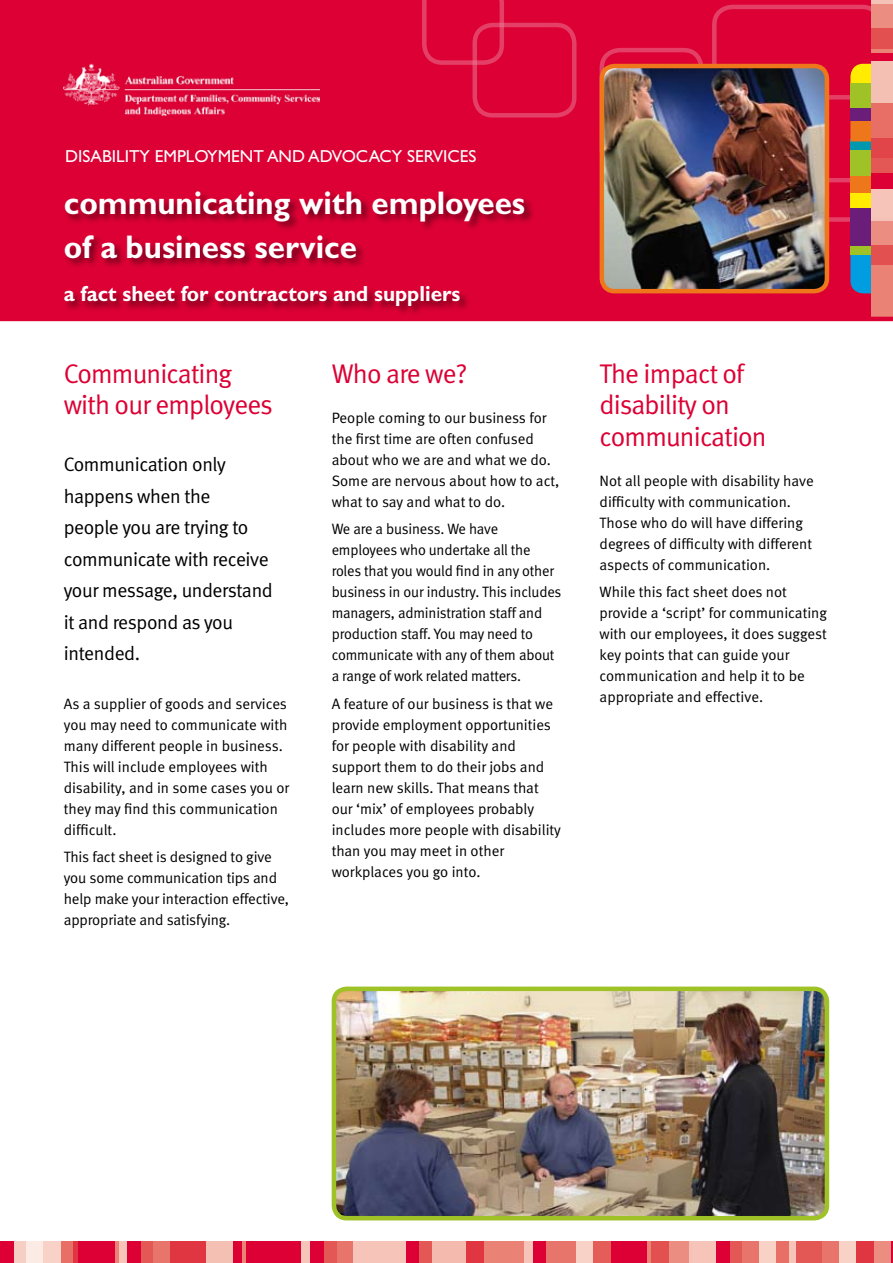
<style>
.page{position:relative;width:893px;height:1263px;background:#fff}
.page>*{position:absolute;margin:0;border:0;box-sizing:border-box;transform-origin:0 0}
.t1{font:700 32.85px/43.8px "Gill Sans";color:#fff;scale:.95 1}
.t2{font:27px/31.5px "Meta Normal";letter-spacing:-.03em;color:#dc0034}
.t3{font:700 21.9px "Gill Sans";color:#fff;scale:.95 1}
.t4{font:19.5px/31.5px "Meta Normal";letter-spacing:-.02em;color:#000}
.t5{font:17.4px "Gill Sans";color:#fff}
.t6{font:15px/21px "Meta Normal";letter-spacing:-.005em;color:#000}
</style>
<div class="page">
<div style="left:0;top:0;width:893px;height:319px;background:#dc0034"></div>
<svg style="left:550px;top:4px;width:186px;height:179px"></svg>
<div style="left:472px;top:23px;width:104px;height:95px;border:4px solid #fff;border-radius:18px"></div>
<svg style="left:747px;top:18px;width:125px;height:267px"></svg>
<div style="left:712px;top:5px;width:170px;height:177px;border:4px solid #fff;border-radius:18px"></div>
<svg style="left:422px;top:0;width:82px;height:65px"></svg>
<div style="left:600px;top:48px;width:104px;height:122px;border:4px solid #fff;border-radius:18px"></div>
<div style="left:850px;top:64px;width:43px;height:39px;background:#ffec00;border-radius:13px"></div>
<div style="left:850px;top:173px;width:43px;height:22px;background:#ed771a"></div>
<div style="left:850px;top:193px;width:43px;height:17px;background:#ffec00"></div>
<div style="left:850px;top:235px;width:43px;height:58px;background:#009ee0;border-radius:13px"></div>
<div style="left:850px;top:208px;width:43px;height:39px;background:#6b1d7a"></div>
<div style="left:850px;top:246px;width:43px;height:8px;background:#9fc226"></div>
<hr style="left:850px;top:172px;width:43px;height:4px;background:#9fc226">
<svg style="left:850px;top:141px;width:22px;height:9px"></svg>
<div style="left:850px;top:150px;width:43px;height:23px;background:#9fc226"></div>
<div style="left:850px;top:83px;width:43px;height:26px;background:#9fc226"></div>
<div style="left:850px;top:119px;width:43px;height:22px;background:#ed771a"></div>
<div style="left:850px;top:108px;width:43px;height:13px;background:#6b1d7a"></div>
<hr style="left:872px;top:0;width:21px;height:4px;background:#f5c2b7">
<svg style="left:872px;top:4px;width:21px;height:1px"></svg>
<div style="left:872px;top:5px;width:21px;height:25px;background:#ec8d81"></div>
<div style="left:872px;top:28px;width:21px;height:26px;background:#e25050"></div>
<svg style="left:872px;top:49px;width:21px;height:5px"></svg>
<div style="left:872px;top:54px;width:21px;height:25px;background:#dc0034"></div>
<div style="left:872px;top:62px;width:21px;height:41px;background:#f5c0b4"></div>
<div style="left:872px;top:103px;width:21px;height:41px;background:#e76f66"></div>
<div style="left:872px;top:138px;width:21px;height:25px;background:#e14549"></div>
<div style="left:872px;top:158px;width:21px;height:25px;background:#e35855"></div>
<div style="left:872px;top:173px;width:21px;height:25px;background:#dc0034"></div>
<div style="left:872px;top:189px;width:21px;height:37px;background:#f6c4b9"></div>
<div style="left:872px;top:221px;width:21px;height:25px;background:#ec8d81"></div>
<div style="left:872px;top:245px;width:21px;height:25px;background:#e25050"></div>
<div style="left:872px;top:266px;width:21px;height:53px;background:#ea8276"></div>
<hr style="left:0;top:317px;width:893px;height:4px;background:#dc0034">
<img style="left:64px;top:64px;width:255px;height:52px">
<svg style="left:890px;top:1242px;width:3px;height:21px"></svg>
<div style="left:869px;top:1242px;width:21px;height:21px;background:#ec8d81"></div>
<div style="left:852px;top:1242px;width:21px;height:21px;background:#df3642"></div>
<div style="left:835px;top:1242px;width:21px;height:21px;background:#f8d1c7"></div>
<div style="left:817px;top:1242px;width:22px;height:21px;background:#e7756b"></div>
<div style="left:784px;top:1242px;width:38px;height:21px;background:#e35855"></div>
<div style="left:775px;top:1242px;width:21px;height:21px;background:#f6c4b9"></div>
<div style="left:767px;top:1242px;width:21px;height:21px;background:#e76f66"></div>
<div style="left:755px;top:1242px;width:21px;height:21px;background:#f8d1c7"></div>
<div style="left:737px;top:1242px;width:21px;height:21px;background:#e7756b"></div>
<div style="left:720px;top:1242px;width:22px;height:21px;background:#e35855"></div>
<div style="left:708px;top:1242px;width:21px;height:21px;background:#dc0034"></div>
<div style="left:682px;top:1242px;width:34px;height:21px;background:#f6c4b9"></div>
<svg style="left:688px;top:1242px;width:1px;height:21px"></svg>
<div style="left:667px;top:1242px;width:21px;height:21px;background:#ec8d81"></div>
<div style="left:647px;top:1242px;width:21px;height:21px;background:#e25050"></div>
<div style="left:630px;top:1242px;width:21px;height:21px;background:#ea8276"></div>
<div style="left:604px;top:1242px;width:43px;height:21px;background:#dc0034"></div>
<div style="left:589px;top:1242px;width:21px;height:21px;background:#e45d59"></div>
<div style="left:571px;top:1242px;width:22px;height:21px;background:#f8d1c7"></div>
<div style="left:533px;top:1242px;width:42px;height:21px;background:#e7756b"></div>
<div style="left:525px;top:1242px;width:21px;height:21px;background:#dc0034"></div>
<div style="left:511px;top:1242px;width:22px;height:21px;background:#f6c4b9"></div>
<div style="left:477px;top:1242px;width:47px;height:21px;background:#ea8276"></div>
<div style="left:462px;top:1242px;width:21px;height:21px;background:#df3642"></div>
<div style="left:424px;top:1242px;width:42px;height:21px;background:#f4baad"></div>
<div style="left:410px;top:1242px;width:22px;height:21px;background:#e35855"></div>
<div style="left:398px;top:1242px;width:21px;height:21px;background:#dc0034"></div>
<div style="left:384px;top:1242px;width:22px;height:21px;background:#f6c4b9"></div>
<div style="left:348px;top:1242px;width:42px;height:21px;background:#f6c4b9"></div>
<div style="left:332px;top:1242px;width:21px;height:21px;background:#e7756b"></div>
<div style="left:315px;top:1242px;width:21px;height:21px;background:#e35855"></div>
<div style="left:302px;top:1242px;width:22px;height:21px;background:#dc0034"></div>
<div style="left:289px;top:1242px;width:21px;height:21px;background:#f6c4b9"></div>
<div style="left:242px;top:1242px;width:59px;height:21px;background:#dc0034"></div>
<svg style="left:241px;top:1242px;width:4px;height:21px"></svg>
<div style="left:220px;top:1242px;width:21px;height:21px;background:#dc0034"></div>
<div style="left:203px;top:1242px;width:30px;height:21px;background:#f5c0b4"></div>
<div style="left:163px;top:1242px;width:43px;height:21px;background:#df3642"></div>
<div style="left:149px;top:1242px;width:21px;height:21px;background:#e7756b"></div>
<div style="left:132px;top:1242px;width:21px;height:21px;background:#e35855"></div>
<div style="left:119px;top:1242px;width:21px;height:21px;background:#dc0034"></div>
<div style="left:106px;top:1242px;width:21px;height:21px;background:#f6c4b9"></div>
<svg style="left:114px;top:1242px;width:4px;height:21px"></svg>
<div style="left:72px;top:1242px;width:42px;height:21px;background:#dc0034"></div>
<div style="left:56px;top:1242px;width:22px;height:21px;background:#df3642"></div>
<div style="left:51px;top:1242px;width:22px;height:21px;background:#e76f66"></div>
<div style="left:39px;top:1242px;width:21px;height:21px;background:#f8d1c7"></div>
<div style="left:22px;top:1242px;width:21px;height:21px;background:#fceae5"></div>
<div style="left:5px;top:1242px;width:21px;height:21px;background:#f7cec4"></div>
<div style="left:0;top:1242px;width:13px;height:21px;background:#dc0034"></div>
<div style="left:63px;top:190px;width:474px;height:128px;background:#000;opacity:.5"></div>
<img style="left:602px;top:66px;width:225px;height:225px;border-radius:13px">
<div style="left:600px;top:64px;width:229px;height:229px;border:4px solid #ed771a;border-radius:13px"></div>
<img style="left:335px;top:989px;width:492px;height:229px;border-radius:13px">
<div style="left:332px;top:986px;width:497px;height:234px;border:4px solid #9fc226;border-radius:13px"></div>
<p class="t5" style="left:65px;top:146px;width:413px">DISABILITY EMPLOYMENT AND ADVOCACY SERVICES</p>
<h1 class="t1" style="left:64px;top:181px;width:487px">communicating with employees of a business service</h1>
<h3 class="t3" style="left:64px;top:281px;width:419px">a fact sheet for contractors and suppliers</h3>
<h2 class="t2" style="left:64px;top:357px;width:211px">Communicating with our employees</h2>
<h3 class="t4" style="left:64px;top:449px;width:211px">Communication only happens when the<br>people you are trying to communicate with receive your message, understand it and respond as you intended.</h3>
<p class="t6" style="left:64px;top:693px;width:227px">As a supplier of goods and services you may need to communicate with many different people in business.<br>This will include employees with disability, and in some cases you or they may find this communication difficult.</p>
<p class="t6" style="left:64px;top:846px;width:227px">This fact sheet is designed to give you some communication tips and help make your interaction effective, appropriate and satisfying.</p>
<h2 class="t2" style="left:332px;top:357px;width:137px">Who are we?</h2>
<p class="t6" style="left:332px;top:407px;width:229px">People coming to our business for the first time are often confused about who we are and what we do.<br>Some are nervous about how to act, what to say and what to do.</p>
<p class="t6" style="left:332px;top:518px;width:231px">We are a business. We have employees who undertake all the roles that you would find in any other business in our industry. This includes managers, administration staff and production staff. You may need to communicate with any of them about a range of work related matters.</p>
<p class="t6" style="left:332px;top:693px;width:231px">A feature of our business is that we provide employment opportunities for people with disability and support them to do their jobs and learn new skills. That means that our ‘mix’ of employees probably includes more people with disability than you may meet in other workplaces you go into.</p>
<h2 class="t2" style="left:600px;top:357px;width:169px">The impact of disability on communication</h2>
<p class="t6" style="left:600px;top:470px;width:216px">Not all people with disability have difficulty with communication.<br>Those who do will have differing degrees of difficulty with different aspects of communication.</p>
<p class="t6" style="left:600px;top:581px;width:229px">While this fact sheet does not provide a ‘script’ for communicating with our employees, it does suggest key points that can guide your communication and help it to be appropriate and effective.</p>
</div>
